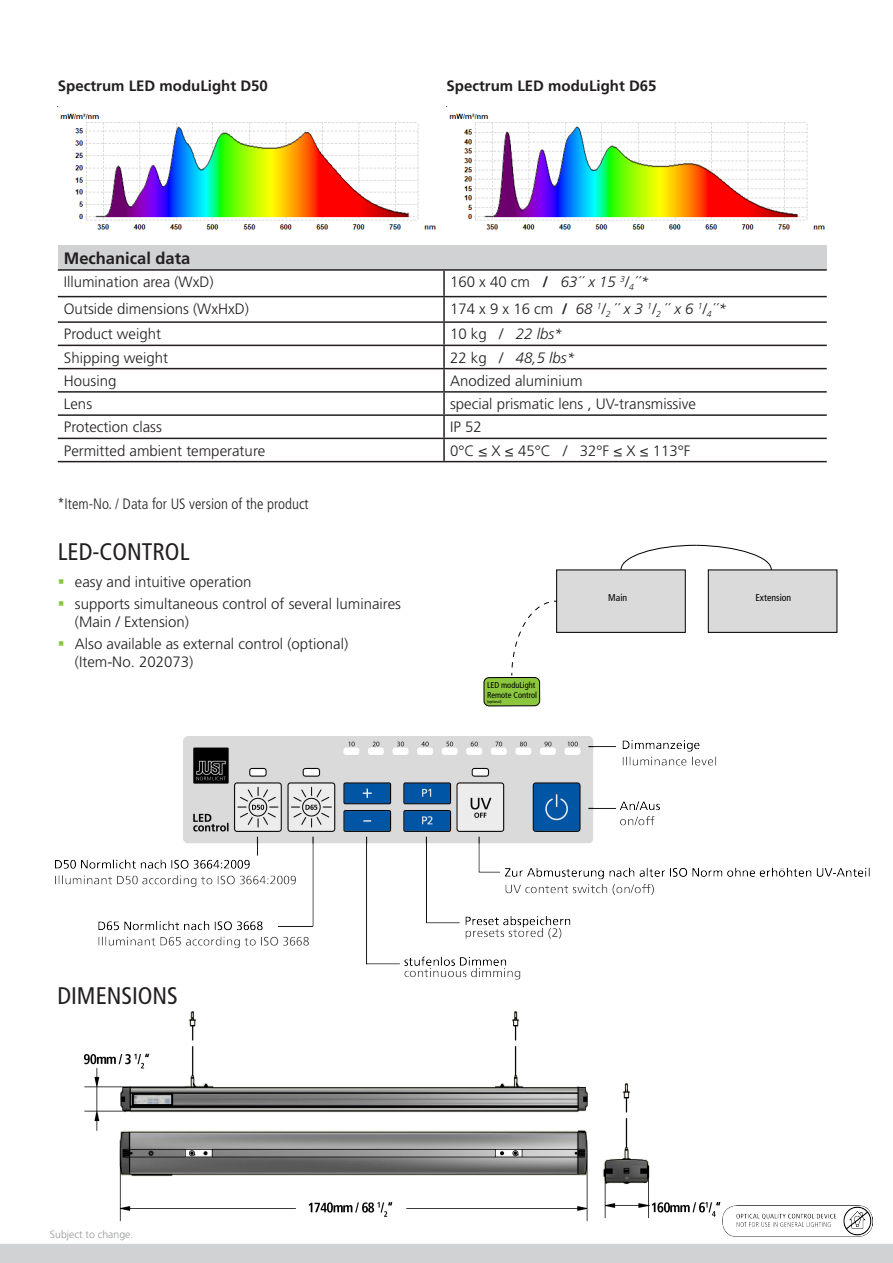
<style>
.page{position:relative;width:893px;height:1263px;background:#fff}
.page>*{position:absolute;margin:0;border:0;box-sizing:border-box;transform-origin:0 0}
.Headline_2{font:condensed 24px "Frutiger LT Pro";color:#231f20}
.Aufzählung{font:condensed 24px "Frutiger LT Pro";color:#231f20}
.t1{font:700 16.5px "Frutiger LT Pro";color:#231f20}
.t2{font:300 15px/18px "Frutiger LT Pro";color:#231f20}
.t3{font:italic 300 15px "Frutiger LT Pro";color:#231f20}
.t4{font:700 15px "Frutiger LT Pro";color:#231f20}
.Aufzählung-2{font:300 condensed 15px "Frutiger LT Pro";color:#231f20}
.t5{font:300 10.5px "Frutiger LT Pro";color:#939598}
.t6{font:condensed 9.9px "Frutiger LT Pro";color:#000}
.t7{font:condensed 8.55px/10.4px "Frutiger LT Pro";color:#000}
.t8{font:condensed 4.05px "Frutiger LT Pro";color:#000}
.s1{font-style:normal}
.s2{font-weight:700;font-style:normal}
</style>
<div class="page">
<div style="left:58px;top:246px;width:769px;height:24px;background:#d1d2d4"></div>
<hr style="left:58px;top:269px;width:386px;height:2px;background:#231f20">
<hr style="left:444px;top:269px;width:383px;height:2px;background:#231f20">
<hr style="left:443px;top:271px;width:2px;height:25px;background:#231f20">
<hr style="left:58px;top:296px;width:386px;height:1px;background:#231f20">
<hr style="left:444px;top:296px;width:383px;height:1px;background:#231f20">
<hr style="left:443px;top:297px;width:2px;height:24px;background:#231f20">
<hr style="left:58px;top:321px;width:386px;height:2px;background:#231f20">
<hr style="left:444px;top:321px;width:383px;height:2px;background:#231f20">
<hr style="left:443px;top:323px;width:2px;height:22px;background:#231f20">
<hr style="left:58px;top:345px;width:386px;height:1px;background:#231f20">
<hr style="left:444px;top:345px;width:383px;height:1px;background:#231f20">
<hr style="left:443px;top:346px;width:2px;height:22px;background:#231f20">
<hr style="left:58px;top:368px;width:386px;height:1px;background:#231f20">
<hr style="left:444px;top:368px;width:383px;height:1px;background:#231f20">
<hr style="left:443px;top:369px;width:2px;height:22px;background:#231f20">
<hr style="left:58px;top:391px;width:386px;height:2px;background:#231f20">
<hr style="left:444px;top:391px;width:383px;height:2px;background:#231f20">
<hr style="left:443px;top:393px;width:2px;height:21px;background:#231f20">
<hr style="left:58px;top:414px;width:386px;height:2px;background:#231f20">
<hr style="left:444px;top:414px;width:383px;height:2px;background:#231f20">
<hr style="left:443px;top:416px;width:2px;height:22px;background:#231f20">
<hr style="left:58px;top:438px;width:386px;height:1px;background:#231f20">
<hr style="left:444px;top:438px;width:383px;height:1px;background:#231f20">
<hr style="left:443px;top:439px;width:2px;height:22px;background:#231f20">
<hr style="left:58px;top:461px;width:386px;height:1px;background:#231f20">
<hr style="left:444px;top:461px;width:383px;height:1px;background:#231f20">
<img style="left:58px;top:106px;width:767px;height:124px">
<div style="left:557px;top:570px;width:128px;height:62px;background:#dadada"></div>
<div style="left:556px;top:570px;width:129px;height:63px;border:1px solid #000"></div>
<div style="left:708px;top:570px;width:129px;height:62px;background:#dadada"></div>
<div style="left:708px;top:570px;width:129px;height:63px;border:1px solid #000"></div>
<div style="left:484px;top:677px;width:56px;height:29px;background:#8cc63f;border-radius:5px"></div>
<div style="left:484px;top:677px;width:56px;height:29px;border:1px solid #000;border-radius:5px"></div>
<svg style="left:620px;top:545px;width:152px;height:25px"></svg>
<svg style="left:511px;top:601px;width:46px;height:75px"></svg>
<img style="left:55px;top:737px;width:815px;height:242px">
<div style="left:1px;top:1244px;width:891px;height:18px;background:#d1d2d4"></div>
<div style="left:0;top:1244px;width:893px;height:19px;border:2px solid #d1d2d4"></div>
<img style="left:83px;top:1011px;width:505px;height:120px">
<img style="left:107px;top:1127px;width:481px;height:95px">
<img style="left:603px;top:1083px;width:117px;height:136px">
<img style="left:723px;top:1205px;width:150px;height:31px">
<p class="t4" style="left:58px;top:77px;width:212px">Spectrum LED moduLight D50</p>
<p class="t4" style="left:446px;top:77px;width:212px">Spectrum LED moduLight D65</p>
<p class="t1" style="left:64px;top:248px;width:128px">Mechanical data</p>
<p class="t2" style="left:64px;top:273px;width:151px">Illumination area (WxD)</p>
<p class="t3" style="left:450px;top:273px;width:200px"><span class="s1">160 x 40 cm</span> <span class="s2">/</span> 63´´ x 15 <sup>3</sup>/<sub>4</sub>´´*</p>
<p class="t2" style="left:64px;top:300px;width:187px">Outside dimensions (WxHxD)</p>
<p class="t3" style="left:450px;top:300px;width:278px"><span class="s1">174 x 9 x 16 cm</span> <span class="s2">/</span> 68 <sup>1</sup>/<sub>2</sub> ´´ x 3 <sup>1</sup>/<sub>2</sub> ´´ x 6 <sup>1</sup>/<sub>4</sub>´´*</p>
<p class="t2" style="left:64px;top:325px;width:99px">Product weight</p>
<p class="t3" style="left:450px;top:325px;width:114px"><span class="s1">10 kg /</span> 22 lbs*</p>
<p class="t2" style="left:64px;top:348px;width:106px">Shipping weight</p>
<p class="t3" style="left:450px;top:349px;width:127px"><span class="s1">22 kg /</span> 48,5 lbs*</p>
<p class="t2" style="left:64px;top:372px;width:54px">Housing</p>
<p class="t2" style="left:450px;top:372px;width:134px">Anodized aluminium</p>
<p class="t2" style="left:64px;top:395px;width:30px">Lens</p>
<p class="t2" style="left:450px;top:395px;width:247px">special prismatic lens , UV-transmissive</p>
<p class="t2" style="left:64px;top:418px;width:100px">Protection class</p>
<p class="t2" style="left:450px;top:418px;width:33px">IP 52</p>
<p class="t2" style="left:64px;top:441px;width:203px">Permitted ambient temperature</p>
<p class="t2" style="left:450px;top:441px;width:242px">0°C ≤ X ≤ 45°C / 32°F ≤ X ≤ 113°F</p>
<p class="Aufzählung-2" style="left:57px;top:495px;width:253px">*Item-No. / Data for US version of the product</p>
<p class="Headline_2" style="left:58px;top:538px;width:133px">LED-CONTROL</p>
<p class="t2" style="left:75px;top:573px;width:178px">easy and intuitive operation</p>
<p class="t2" style="left:75px;top:595px;width:328px">supports simultaneous control of several luminaires (Main / Extension)</p>
<p class="t2" style="left:75px;top:635px;width:275px">Also available as external control (optional) (Item-No. 202073)</p>
<p class="t7" style="left:487px;top:680px;width:52px">LED moduLight<br>Remote Control</p>
<p class="t8" style="left:487px;top:699px;width:16px">(optional)</p>
<p class="t6" style="left:608px;top:592px;width:21px">Main</p>
<p class="t6" style="left:755px;top:591px;width:37px">Extension</p>
<p class="Aufzählung" style="left:57px;top:982px;width:122px">DIMENSIONS</p>
<p class="t5" style="left:50px;top:1228px;width:85px">Subject to change.</p>
</div>
